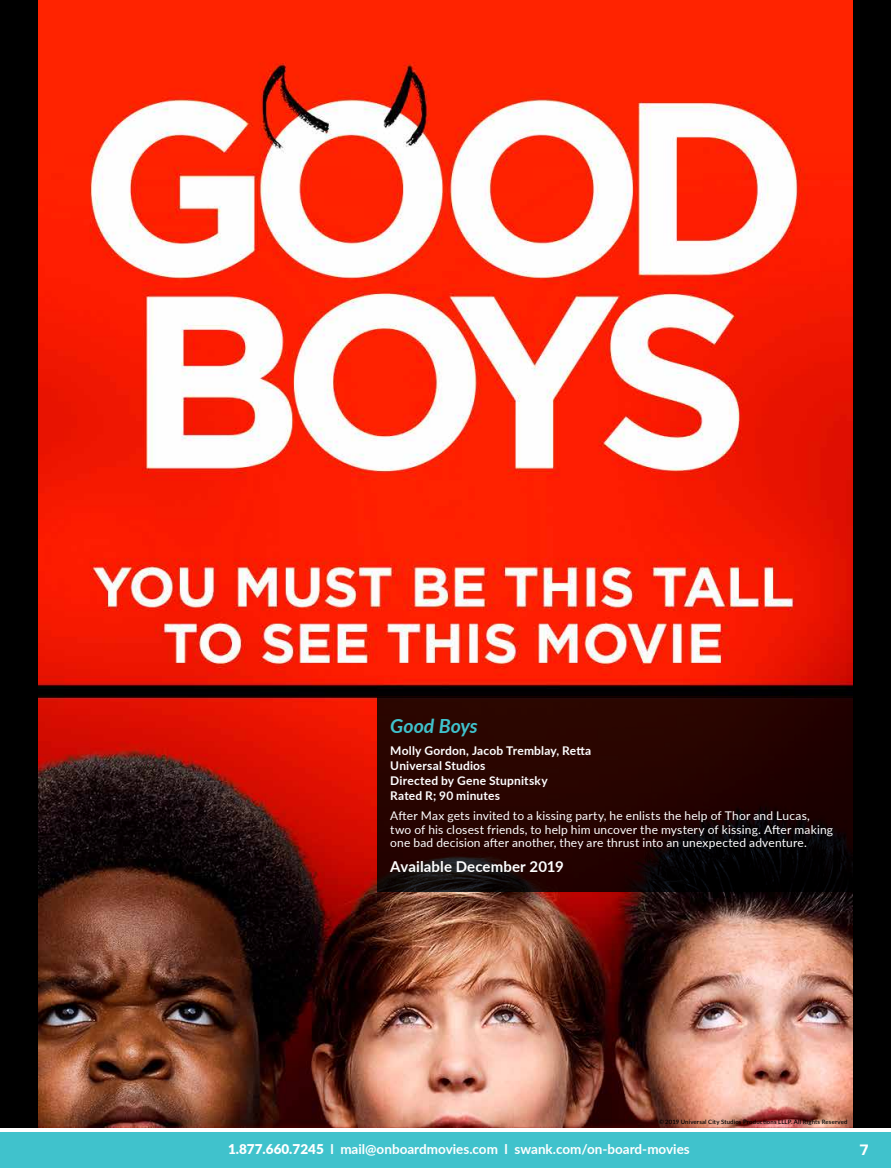
<style>
.page{position:relative;width:891px;height:1168px;background:#fff}
.page>*{position:absolute;margin:0;border:0;box-sizing:border-box;transform-origin:0 0}
.t1{font:italic 700 19.5px "Lato";color:#40c2cc}
.t2{font:700 15px "Lato";letter-spacing:.01em;color:#fff}
.t3{font:700 15px "Magallanes";color:#fff}
.t4{font:700 13.5px "Lato";color:#fff}
.t5{font:12px/13.5px "Lato";letter-spacing:.015em;color:#fff}
.t6{font:700 12px/15px "Lato";letter-spacing:.015em;color:#fff}
.t7{font:600 6px "Lato";letter-spacing:.025em;color:#000}
.s1{font-weight:900}
.s2{font-family:"Univers LT Std";font-stretch:condensed;font-size:16.5px;color:#ffe4b8}
</style>
<div class="page">
<div style="left:0;top:1128px;width:891px;height:40px;background:#40c2cc"></div>
<div style="left:0;top:1127px;width:891px;height:5px;background:#fff"></div>
<div style="left:0;top:0;width:891px;height:1127px;background:#000"></div>
<img style="left:38px;top:0;width:815px;height:1127px">
<svg style="left:377px;top:697px;width:476px;height:195px;fill:#260400"></svg>
<h1 class="t1" style="left:390px;top:712px;width:89px">Good Boys</h1>
<p class="t6" style="left:390px;top:742px;width:203px">Molly Gordon, Jacob Tremblay, Retta<br>Universal Studios<br>Directed by Gene Stupnitsky<br>Rated R; 90 minutes</p>
<p class="t5" style="left:390px;top:808px;width:444px">After Max gets invited to a kissing party, he enlists the help of Thor and Lucas, two of his closest friends, to help him uncover the mystery of kissing. After making one bad decision after another, they are thrust into an unexpected adventure.</p>
<p class="t2" style="left:390px;top:855px;width:175px">Available December 2019</p>
<p class="t7" style="left:659px;top:1117px;width:190px">© 2019 Universal City Studios Productions LLLP. All Rights Reserved</p>
<p class="t4" style="left:228px;top:1139px;width:463px"><span class="s1">1.877.660.7245</span> l mail@onboardmovies.com l swank.com/on-board-movies</p>
<p class="t3" style="left:860px;top:1140px;width:20px">7<span class="s2">7</span></p>
</div>
